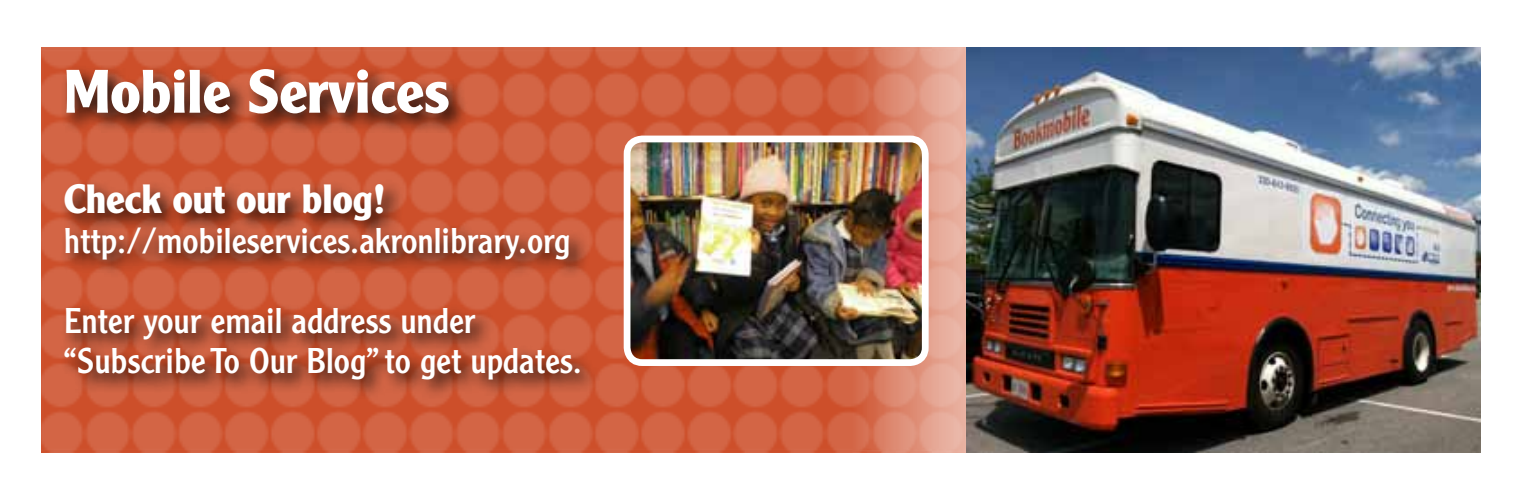
<style>
.page{position:relative;width:1530px;height:495px;background:#fff}
.page>*{position:absolute;margin:0;border:0;box-sizing:border-box;transform-origin:0 0}
.t1{font:700 60px "Clearface Gothic LT Std";color:#fff}
.t2{font:700 40px "Clearface Gothic LT Std";color:#fff}
.t3{font:35px/40px "Clearface Gothic LT Std";color:#fff}
</style>
<div class="page">
<img style="left:41px;top:47px;width:926px;height:405px">
<div style="left:61px;top:63px;width:408px;height:72px;background:#000;opacity:.84"></div>
<div style="left:60px;top:179px;width:540px;height:221px;background:#000;opacity:.79"></div>
<img style="left:627px;top:139px;width:298px;height:224px">
<div style="left:624px;top:136px;width:305px;height:230px;border:7px solid #fff;border-radius:15px"></div>
<img style="left:967px;top:47px;width:514px;height:405px">
<h1 class="t1" style="left:64px;top:57px;width:387px">Mobile Services</h1>
<p class="t2" style="left:64px;top:175px;width:324px">Check out our blog!</p>
<p class="t3" style="left:64px;top:220px;width:508px">http://mobileservices.akronlibrary.org</p>
<p class="t3" style="left:64px;top:300px;width:520px">Enter your email address under “Subscribe To Our Blog” to get updates.</p>
</div>
